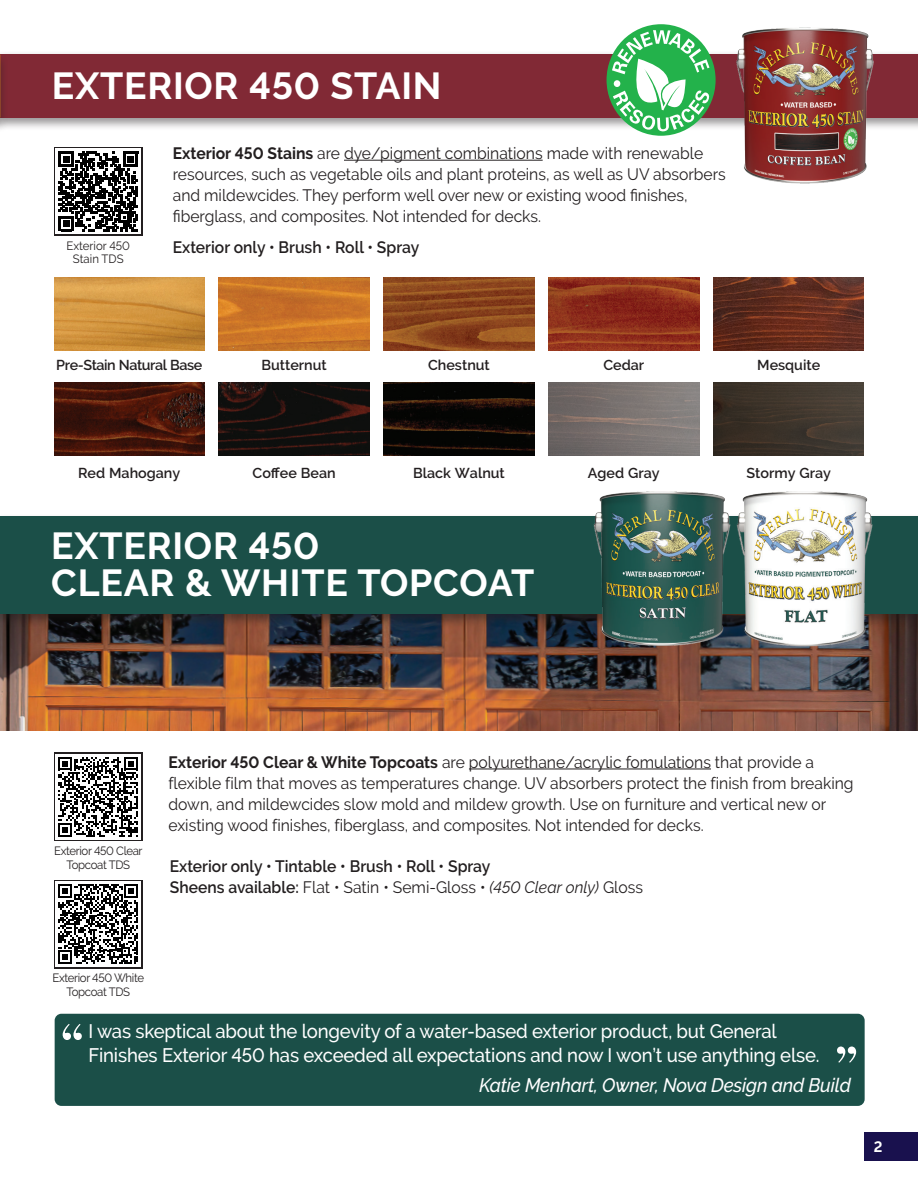
<style>
.page{position:relative;width:918px;height:1188px;background:#fff}
.page>*{position:absolute;margin:0;border:0;box-sizing:border-box;transform-origin:0 0}
.t1{font:700 37.5px "Raleway";letter-spacing:.02em;color:#fff}
.t2{font:500 19.5px/24px "Raleway";letter-spacing:-.01em;color:#fff;scale:.95 1}
.t3{font:italic 500 19.5px "Raleway";letter-spacing:-.01em;color:#fff;scale:.95 1}
.t4{font:16.5px/21px "Raleway";color:#231f20;scale:.95 1}
.t5{font:600 16.5px "Raleway";color:#231f20;scale:.95 1}
.t6{font:700 15px "Raleway";color:#fff;scale:.95 1}
.t7{font:600 14.4px "Raleway";color:#231f20}
.t8{font:600 14.4px "Raleway";letter-spacing:-.03em;color:#231f20}
.t9{font:12px/13.5px "Raleway";letter-spacing:-.03em;color:#231f20;text-align:center;scale:.95 1}
.t10{font:12px/13.5px "Raleway";color:#231f20;text-align:center;scale:.95 1}
.s1{font-weight:700}
.s2{font-weight:600}
.s3{font-style:italic}
</style>
<div class="page">
<img style="left:0;top:627px;width:918px;height:103px">
<div style="left:0;top:51px;width:918px;height:80px;background:#231f20;opacity:.47"></div>
<div style="left:0;top:54px;width:918px;height:64px;background:#812935"></div>
<div style="left:0;top:513px;width:918px;height:114px;background:#231f20;opacity:.47"></div>
<div style="left:0;top:516px;width:918px;height:98px;background:#1b4f48"></div>
<img style="left:730px;top:27px;width:150px;height:157px">
<img style="left:737px;top:491px;width:140px;height:165px">
<img style="left:587px;top:491px;width:150px;height:165px">
<hr style="left:344px;top:160px;width:199px;height:1px;background:#231f20">
<svg style="left:607px;top:24px;width:109px;height:112px"></svg>
<img style="left:54px;top:382px;width:150px;height:74px">
<img style="left:384px;top:382px;width:150px;height:74px">
<img style="left:219px;top:277px;width:150px;height:74px">
<img style="left:714px;top:382px;width:150px;height:74px">
<img style="left:549px;top:277px;width:150px;height:74px">
<img style="left:714px;top:277px;width:150px;height:74px">
<img style="left:219px;top:382px;width:150px;height:74px">
<img style="left:54px;top:277px;width:150px;height:74px">
<img style="left:549px;top:382px;width:150px;height:74px">
<img style="left:384px;top:277px;width:150px;height:74px">
<hr style="left:469px;top:769px;width:242px;height:1px;background:#231f20">
<div style="left:55px;top:1014px;width:810px;height:92px;background:#1b4f48;border-radius:7px"></div>
<svg style="left:63px;top:1024px;width:19px;height:16px"></svg>
<svg style="left:837px;top:1047px;width:19px;height:16px"></svg>
<svg style="left:54px;top:752px;width:89px;height:89px"></svg>
<div style="left:56px;top:754px;width:85px;height:85px;background:#fff"></div>
<svg style="left:58px;top:757px;width:80px;height:79px"></svg>
<svg style="left:54px;top:880px;width:89px;height:89px"></svg>
<div style="left:56px;top:882px;width:85px;height:85px;background:#fff"></div>
<svg style="left:58px;top:884px;width:80px;height:80px"></svg>
<svg style="left:54px;top:147px;width:89px;height:89px"></svg>
<svg style="left:56px;top:149px;width:85px;height:85px"></svg>
<svg style="left:59px;top:152px;width:79px;height:79px"></svg>
<div style="left:0;top:53px;width:8px;height:80px;background:#231f20;opacity:.47"></div>
<div style="left:864px;top:1133px;width:54px;height:28px;background:#19114e"></div>
<p class="t1" style="left:52px;top:65px;width:391px">EXTERIOR 450 STAIN</p>
<p class="t10" style="left:66px;top:239px;width:68px">Exterior 450<br>Stain TDS</p>
<p class="t4" style="left:173px;top:143px;width:584px"><span class="s1">Exterior 450 Stains</span> are dye/pigment combinations made with renewable resources, such as vegetable oils and plant proteins, as well as UV absorbers and mildewcides. They perform well over new or existing wood finishes,</p>
<p class="t4" style="left:173px;top:206px;width:389px">fiberglass, and composites. Not intended for decks.</p>
<p class="t5" style="left:173px;top:238px;width:261px">Exterior only • Brush • Roll • Spray</p>
<p class="t8" style="left:56px;top:357px;width:147px">Pre-Stain Natural Base</p>
<p class="t7" style="left:261px;top:357px;width:67px">Butternut</p>
<p class="t7" style="left:428px;top:357px;width:63px">Chestnut</p>
<p class="t7" style="left:603px;top:357px;width:42px">Cedar</p>
<p class="t7" style="left:757px;top:357px;width:65px">Mesquite</p>
<p class="t7" style="left:78px;top:465px;width:104px">Red Mahogany</p>
<p class="t7" style="left:253px;top:465px;width:85px">Coffee Bean</p>
<p class="t7" style="left:413px;top:465px;width:93px">Black Walnut</p>
<p class="t7" style="left:588px;top:465px;width:73px">Aged Gray</p>
<p class="t7" style="left:746px;top:465px;width:86px">Stormy Gray</p>
<p class="t1" style="left:51px;top:524px;width:270px">EXTERIOR 450</p>
<p class="t1" style="left:51px;top:562px;width:484px">CLEAR &amp; WHITE TOPCOAT</p>
<p class="t9" style="left:54px;top:844px;width:95px">Exterior 450 Clear<br>Topcoat TDS</p>
<p class="t4" style="left:168px;top:751px;width:723px"><span class="s1">Exterior 450 Clear &amp; White Topcoats</span> are polyurethane/acrylic fomulations that provide a flexible film that moves as temperatures change. UV absorbers protect the finish from breaking down, and mildewcides slow mold and mildew growth. Use on furniture and vertical new or existing wood finishes, fiberglass, and composites. Not intended for decks.</p>
<p class="t5" style="left:170px;top:856px;width:339px">Exterior only • Tintable • Brush • Roll • Spray</p>
<p class="t4" style="left:170px;top:876px;width:500px"><span class="s2">Sheens available:</span> Flat • Satin • Semi-Gloss • <span class="s3">(450 Clear only)</span> Gloss</p>
<p class="t9" style="left:52px;top:971px;width:98px">Exterior 450 White<br>Topcoat TDS</p>
<p class="t2" style="left:89px;top:1019px;width:771px">I was skeptical about the longevity of a water-based exterior product, but General<br>Finishes Exterior 450 has exceeded all expectations and now I won’t use anything else.</p>
<p class="t3" style="left:479px;top:1074px;width:393px">Katie Menhart, Owner, Nova Design and Build</p>
<p class="t6" style="left:874px;top:1139px;width:11px">2</p>
</div>
